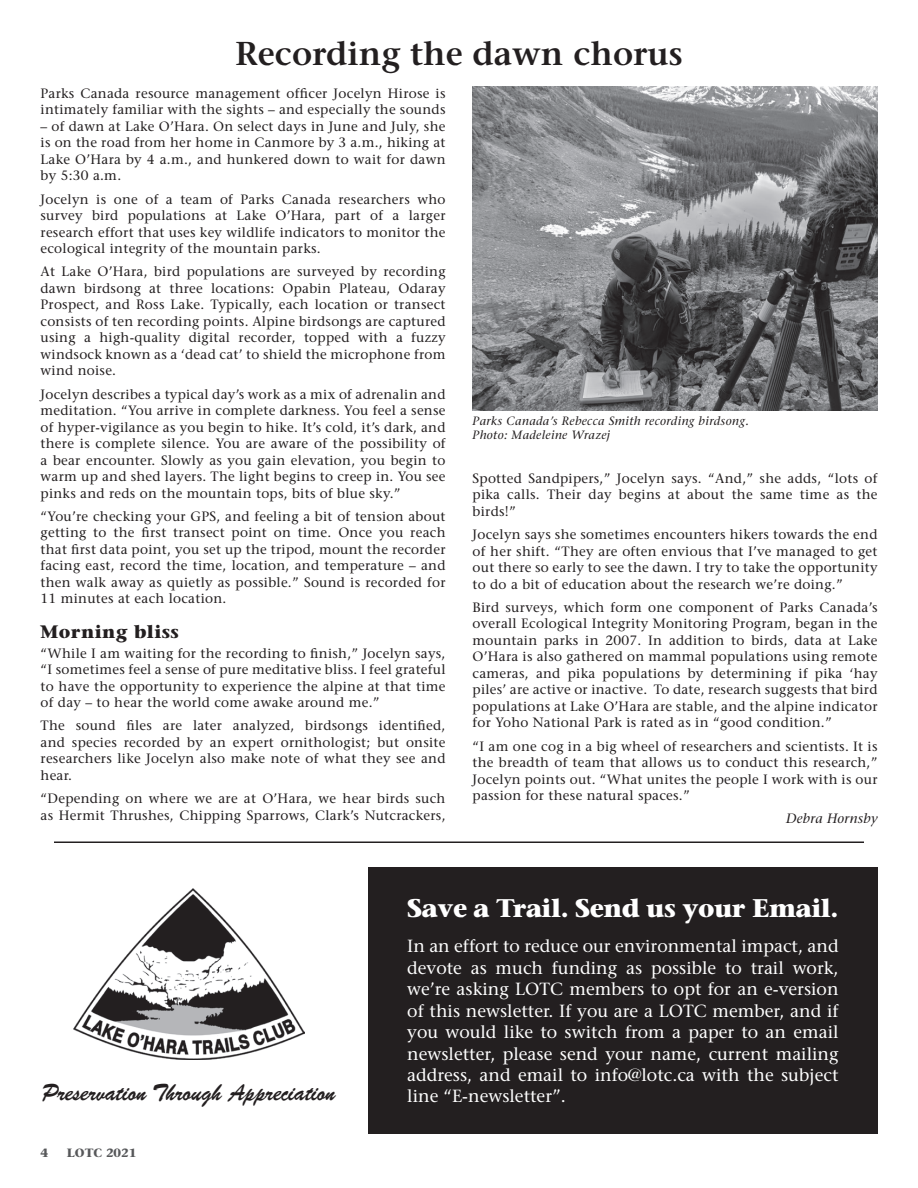
<style>
.page{position:relative;width:918px;height:1188px;background:#fff}
.page>*{position:absolute;margin:0;border:0;box-sizing:border-box;transform-origin:0 0}
.t1{font:600 33px "Stone Serif";color:#231f20}
.t2{font:700 25.5px "Stone Serif";letter-spacing:-.02em;color:#fff}
.t3{font:23.1px "Brush Script";color:#231f20}
.t4{font:700 18px "Stone Serif";letter-spacing:.02em;color:#231f20}
.t5{font:17.55px/21.5px "Stone Serif";color:#fff;text-align:justify}
.t6{font:13.5px/16.5px "Stone Serif";letter-spacing:.02em;color:#231f20;text-align:justify}
.t7{font:italic 13.5px "Stone Serif";letter-spacing:.02em;color:#231f20}
.t8{font:italic 12px/14.4px "Stone Serif";letter-spacing:.03em;color:#231f20}
.t9{font:700 12px "Stone Serif";color:#57585a}
</style>
<div class="page">
<div style="left:368px;top:867px;width:510px;height:267px;background:#231f20"></div>
<img style="left:73px;top:888px;width:232px;height:172px">
<hr style="left:54px;top:842px;width:810px;height:1px;background:#231f20">
<img style="left:473px;top:87px;width:405px;height:323px">
<h1 class="t1" style="left:235px;top:34px;width:449px">Recording the dawn chorus</h1>
<p class="t6" style="left:41px;top:85px;width:407px">Parks Canada resource management officer Jocelyn Hirose is intimately familiar with the sights – and especially the sounds</p>
<p class="t6" style="left:41px;top:118px;width:407px">– of dawn at Lake O’Hara. On select days in June and July, she is on the road from her home in Canmore by 3 a.m., hiking at Lake O’Hara by 4 a.m., and hunkered down to wait for dawn by 5:30 a.m.</p>
<p class="t6" style="left:41px;top:191px;width:407px">Jocelyn is one of a team of Parks Canada researchers who survey bird populations at Lake O’Hara, part of a larger research effort that uses key wildlife indicators to monitor the ecological integrity of the mountain parks.</p>
<p class="t6" style="left:41px;top:263px;width:407px">At Lake O’Hara, bird populations are surveyed by recording dawn birdsong at three locations: Opabin Plateau, Odaray Prospect, and Ross Lake. Typically, each location or transect consists of ten recording points. Alpine birdsongs are captured using a high-quality digital recorder, topped with a fuzzy windsock known as a ‘dead cat’ to shield the microphone from wind noise.</p>
<p class="t6" style="left:41px;top:386px;width:407px">Jocelyn describes a typical day’s work as a mix of adrenalin and meditation. “You arrive in complete darkness. You feel a sense of hyper-vigilance as you begin to hike. It’s cold, it’s dark, and there is complete silence. You are aware of the possibility of a bear encounter. Slowly as you gain elevation, you begin to warm up and shed layers. The light begins to creep in. You see pinks and reds on the mountain tops, bits of blue sky.”</p>
<p class="t6" style="left:41px;top:508px;width:407px">“You’re checking your GPS, and feeling a bit of tension about getting to the first transect point on time. Once you reach that first data point, you set up the tripod, mount the recorder facing east, record the time, location, and temperature – and then walk away as quietly as possible.” Sound is recorded for 11 minutes at each location.</p>
<h3 class="t4" style="left:41px;top:620px;width:140px">Morning bliss</h3>
<p class="t6" style="left:41px;top:645px;width:407px">“While I am waiting for the recording to finish,” Jocelyn says, “I sometimes feel a sense of pure meditative bliss. I feel grateful to have the opportunity to experience the alpine at that time of day – to hear the world come awake around me.”</p>
<p class="t6" style="left:41px;top:717px;width:407px">The sound files are later analyzed, birdsongs identified, and species recorded by an expert ornithologist; but onsite researchers like Jocelyn also make note of what they see and hear.</p>
<p class="t6" style="left:41px;top:790px;width:407px">“Depending on where we are at O’Hara, we hear birds such as Hermit Thrushes, Chipping Sparrows, Clark’s Nutcrackers,</p>
<p class="t8" style="left:473px;top:414px;width:278px">Parks Canada’s Rebecca Smith recording birdsong.<br>Photo: Madeleine Wrazej</p>
<p class="t6" style="left:473px;top:470px;width:407px">Spotted Sandpipers,” Jocelyn says. “And,” she adds, “lots of pika calls. Their day begins at about the same time as the birds!”</p>
<p class="t6" style="left:473px;top:526px;width:407px">Jocelyn says she sometimes encounters hikers towards the end of her shift. “They are often envious that I’ve managed to get out there so early to see the dawn. I try to take the opportunity to do a bit of education about the research we’re doing.”</p>
<p class="t6" style="left:473px;top:599px;width:407px">Bird surveys, which form one component of Parks Canada’s overall Ecological Integrity Monitoring Program, began in the mountain parks in 2007. In addition to birds, data at Lake O’Hara is also gathered on mammal populations using remote cameras, and pika populations by determining if pika ‘hay piles’ are active or inactive. To date, research suggests that bird populations at Lake O’Hara are stable, and the alpine indicator for Yoho National Park is rated as in “good condition.”</p>
<p class="t6" style="left:473px;top:738px;width:407px">“I am one cog in a big wheel of researchers and scientists. It is the breadth of team that allows us to conduct this research,” Jocelyn points out. “What unites the people I work with is our passion for these natural spaces.”</p>
<p class="t7" style="left:786px;top:811px;width:93px">Debra Hornsby</p>
<h3 class="t3" style="left:42px;top:1078px;width:295px">Preservation Through Appreciation</h3>
<p class="t9" style="left:40px;top:1145px;width:9px">4</p>
<p class="t9" style="left:67px;top:1145px;width:71px">LOTC 2021</p>
<h2 class="t2" style="left:407px;top:892px;width:433px">Save a Trail. Send us your Email.</h2>
<p class="t5" style="left:407px;top:935px;width:433px">In an effort to reduce our environmental impact, and devote as much funding as possible to trail work, we’re asking LOTC members to opt for an e-version of this newsletter. If you are a LOTC member, and if you would like to switch from a paper to an email newsletter, please send your name, current mailing address, and email to info@lotc.ca with the subject line “E-newsletter”.</p>
</div>
